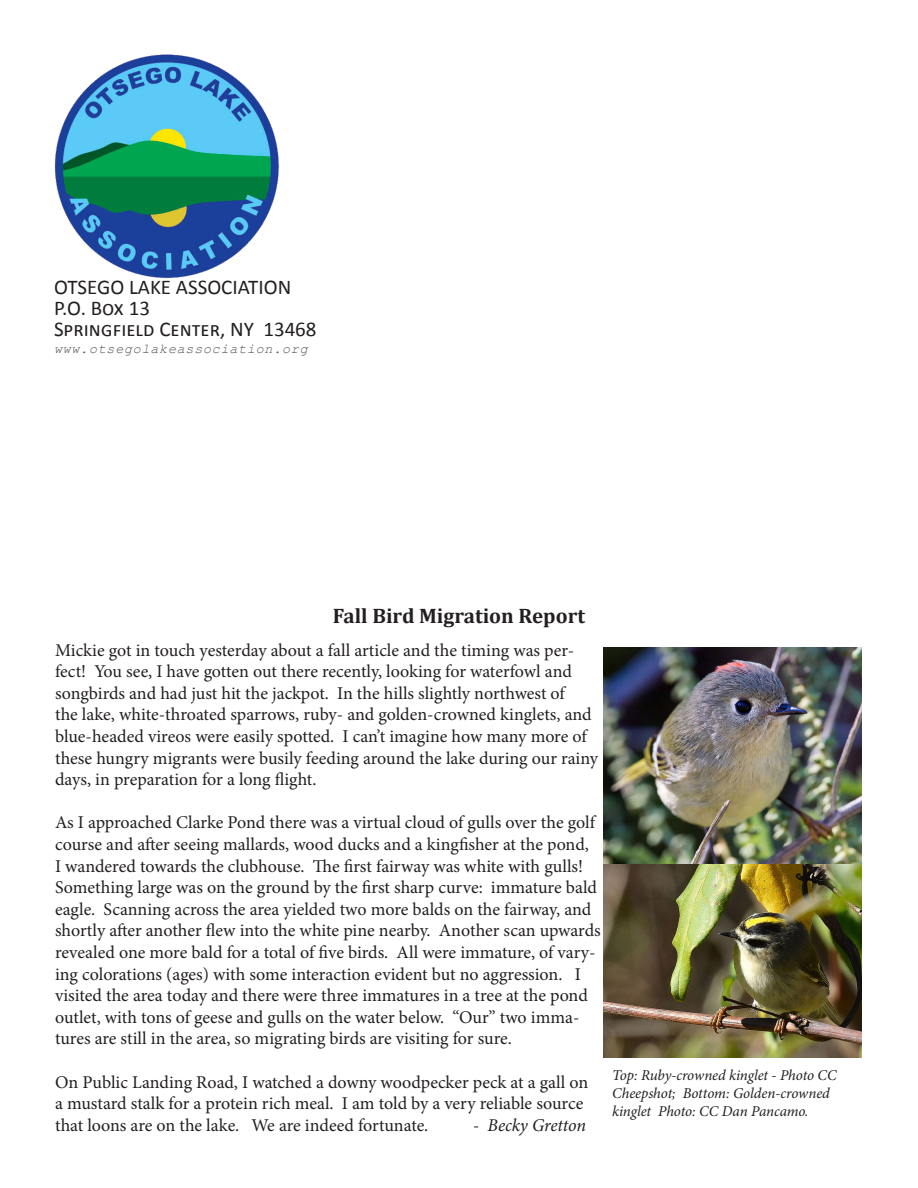
<style>
.page{position:relative;width:918px;height:1188px;background:#fff}
.page>*{position:absolute;margin:0;border:0;box-sizing:border-box;transform-origin:0 0}
.t1{font:21px "Calibri";color:#231f20}
.t2{font:700 21px "Cambria";color:#231f20}
.t3{font:18px/21.6px "Minion Pro";letter-spacing:-.005em;color:#231f20}
.t4{font:italic 18px "Minion Pro";letter-spacing:-.01em;color:#231f20}
.t5{font:italic 15px/18px "Minion Pro";letter-spacing:-.005em;color:#231f20}
.t6{font:italic 13.5px "Courier New";letter-spacing:.05em;color:#57585a}
</style>
<div class="page">
<img style="left:55px;top:54px;width:224px;height:224px">
<img style="left:603px;top:648px;width:258px;height:410px">
<p class="t1" style="left:54px;top:274px;width:239px">OTSEGO LAKE ASSOCIATION</p>
<p class="t1" style="left:54px;top:295px;width:97px">P.O. Box 13</p>
<p class="t1" style="left:54px;top:316px;width:264px">Springfield Center, NY 13468</p>
<p class="t6" style="left:54px;top:339px;width:255px">www.otsegolakeassociation.org</p>
<p class="t2" style="left:333px;top:601px;width:254px">Fall Bird Migration Report</p>
<p class="t3" style="left:55px;top:639px;width:544px">Mickie got in touch yesterday about a fall article and the timing was per&shy;fect! You see, I have gotten out there recently, looking for waterfowl and songbirds and had just hit the jackpot. In the hills slightly northwest of<br>the lake, white-throated sparrows, ruby- and golden-crowned kinglets, and blue-headed vireos were easily spotted. I can’t imagine how many more of these hungry migrants were busily feeding around the lake during our rainy days, in preparation for a long flight.</p>
<p class="t3" style="left:55px;top:812px;width:547px">As I approached Clarke Pond there was a virtual cloud of gulls over the golf course and after seeing mallards, wood ducks and a kingfisher at the pond,<br>I wandered towards the clubhouse. The first fairway was white with gulls!<br>Something large was on the ground by the first sharp curve: immature bald eagle. Scanning across the area yielded two more balds on the fairway, and shortly after another flew into the white pine nearby. Another scan upwards revealed one more bald for a total of five birds. All were immature, of vary&shy;ing colorations (ages) with some interaction evident but no aggression. I visited the area today and there were three immatures in a tree at the pond outlet, with tons of geese and gulls on the water below. “Our” two imma&shy;tures are still in the area, so migrating birds are visiting for sure.</p>
<p class="t3" style="left:55px;top:1071px;width:535px">On Public Landing Road, I watched a downy woodpecker peck at a gall on a mustard stalk for a protein rich meal. I am told by a very reliable source that loons are on the lake. We are indeed fortunate.</p>
<p class="t4" style="left:473px;top:1113px;width:114px">- Becky Gretton</p>
<p class="t5" style="left:612px;top:1067px;width:226px">Top: Ruby-crowned kinglet - Photo CC<br>Cheepshot; Bottom: Golden-crowned kinglet Photo: CC Dan Pancamo.</p>
</div>
